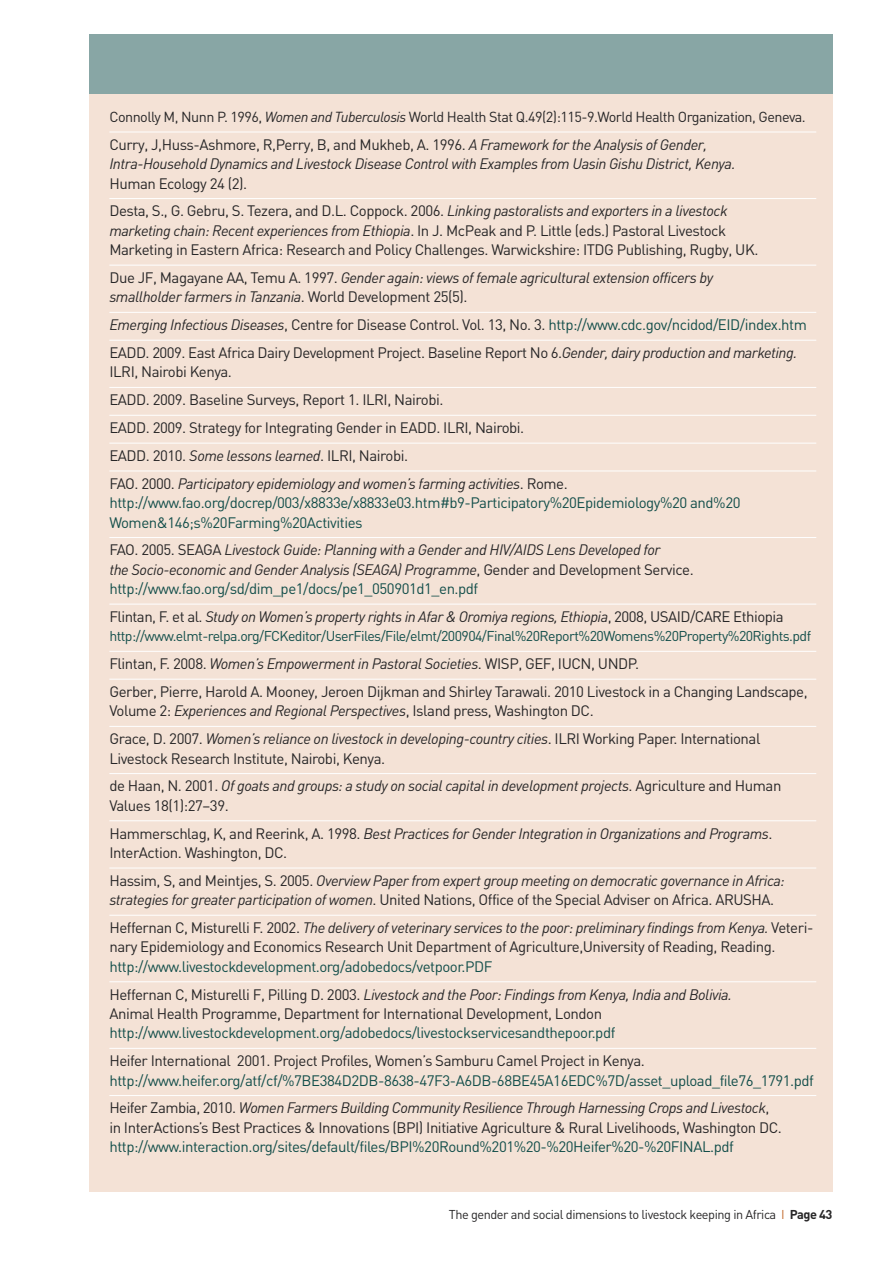
<style>
.page{position:relative;width:893px;height:1263px;background:#fff}
.page>*{position:absolute;margin:0;border:0;box-sizing:border-box;transform-origin:0 0}
.t1{font:15px/27.9px "DIN";letter-spacing:-.03em;color:#272627}
.t2{font:italic 15px/19.4px "DIN";letter-spacing:-.03em;color:#272627}
.t3{font:15px/27.9px "DIN";letter-spacing:-.03em;color:#124e4a}
.t4{font:14.4px "DIN";letter-spacing:-.035em;color:#272627}
.t5{font:14.1px "DIN";letter-spacing:-.04em;color:#124e4a}
.t6{font:12.75px "DIN";letter-spacing:-.035em;color:#272627}
.s1{font-style:italic}
.s2{font-style:normal}
.s3{color:#124e4a}
.s4{font-style:normal;color:#124e4a}
.s5{color:#272627}
.s6{font-style:italic;color:#272627}
.s7{color:#c56f35}
.s8{font-weight:700}
</style>
<div class="page">
<div style="left:89px;top:34px;width:744px;height:1158px;background:#f4e2d6"></div>
<hr style="left:109px;top:132px;width:707px;height:1px;background:#fff">
<hr style="left:109px;top:198px;width:707px;height:1px;background:#fff">
<hr style="left:109px;top:265px;width:707px;height:1px;background:#fff">
<hr style="left:109px;top:312px;width:707px;height:1px;background:#fff">
<hr style="left:109px;top:340px;width:707px;height:1px;background:#fff">
<hr style="left:109px;top:387px;width:707px;height:1px;background:#fff">
<hr style="left:109px;top:415px;width:707px;height:1px;background:#fff">
<hr style="left:109px;top:443px;width:707px;height:1px;background:#fff">
<hr style="left:109px;top:471px;width:707px;height:1px;background:#fff">
<hr style="left:109px;top:537px;width:707px;height:1px;background:#fff">
<hr style="left:109px;top:604px;width:707px;height:1px;background:#fff">
<hr style="left:109px;top:651px;width:707px;height:1px;background:#fff">
<hr style="left:109px;top:679px;width:707px;height:1px;background:#fff">
<hr style="left:109px;top:726px;width:707px;height:1px;background:#fff">
<hr style="left:109px;top:773px;width:707px;height:1px;background:#fff">
<hr style="left:109px;top:820px;width:707px;height:1px;background:#fff">
<hr style="left:109px;top:868px;width:707px;height:1px;background:#fff">
<hr style="left:109px;top:915px;width:707px;height:1px;background:#fff">
<hr style="left:109px;top:981px;width:707px;height:1px;background:#fff">
<hr style="left:109px;top:1048px;width:707px;height:1px;background:#fff">
<hr style="left:109px;top:1095px;width:707px;height:1px;background:#fff">
<div style="left:89px;top:34px;width:744px;height:60px;background:#88a6a5"></div>
<p class="t4" style="left:109px;top:108px;width:698px">Connolly M, Nunn P. 1996, <span class="s1">Women and Tuberculosis</span> World Health Stat Q.49(2):115-9.World Health Organization, Geneva.</p>
<p class="t2" style="left:109px;top:134px;width:628px"><span class="s2">Curry, J,Huss-Ashmore, R,Perry, B, and Mukheb, A. 1996.</span> A Framework for the Analysis of Gender,<br>Intra-Household Dynamics and Livestock Disease Control with Examples from Uasin Gishu District, Kenya.</p>
<p class="t1" style="left:109px;top:169px;width:620px">Human Ecology 24 (2).<br>Desta, S., G. Gebru, S. Tezera, and D.L. Coppock. 2006. <span class="s1">Linking pastoralists and exporters in a livestock</span></p>
<p class="t1" style="left:109px;top:220px;width:650px;line-height:19.4px"><span class="s1">marketing chain: Recent experiences from Ethiopia</span>. In J. McPeak and P. Little (eds.) Pastoral Livestock<br>Marketing in Eastern Africa: Research and Policy Challenges. Warwickshire: ITDG Publishing, Rugby, UK.</p>
<p class="t2" style="left:109px;top:267px;width:605px"><span class="s2">Due JF, Magayane AA, Temu A. 1997.</span> Gender again: views of female agricultural extension officers by smallholder farmers in Tanzania<span class="s2">. World Development 25(5).</span></p>
<p class="t1" style="left:109px;top:310px;width:699px"><span class="s1">Emerging Infectious Diseases</span>, Centre for Disease Control. Vol. 13, No. 3. <span class="s3">http://www.cdc.gov/ncidod/EID/index.htm<br></span>EADD. 2009. East Africa Dairy Development Project. Baseline Report No 6.<span class="s1">Gender, dairy production and marketing.</span></p>
<p class="t1" style="left:109px;top:358px;width:460px">ILRI, Nairobi Kenya.<br>EADD. 2009. Baseline Surveys, Report 1. ILRI, Nairobi.<br>EADD. 2009. Strategy for Integrating Gender in EADD. ILRI, Nairobi.<br>EADD. 2010. <span class="s1">Some lessons learned</span>. ILRI, Nairobi.<br>FAO. 2000. <span class="s1">Participatory epidemiology and women’s farming activities</span>. Rome.</p>
<p class="t3" style="left:109px;top:493px;width:633px;line-height:19.4px">http://www.fao.org/docrep/003/x8833e/x8833e03.htm#b9-Participatory%20Epidemiology%20 and%20<br>Women&amp;146;s%20Farming%20Activities</p>
<p class="t2" style="left:109px;top:540px;width:586px"><span class="s2">FAO. 2005. SEAGA</span> Livestock Guide: Planning with a Gender and HIV/AIDS Lens Developed for<br>the Socio-economic and Gender Analysis (SEAGA) Programme<span class="s2">, Gender and Development Service. </span><span class="s4">http://www.fao.org/sd/dim_pe1/docs/pe1_050901d1_en.pdf</span></p>
<p class="t2" style="left:109px;top:606px;width:676px"><span class="s2">Flintan, F. et al.</span> Study on Women’s property rights in Afar &amp; Oromiya regions, Ethiopia<span class="s2">, 2008, USAID/CARE Ethiopia</span></p>
<p class="t5" style="left:109px;top:628px;width:703px">http://www.elmt-relpa.org/FCKeditor/UserFiles/File/elmt/200904/Final%20Report%20Womens%20Property%20Rights.pdf</p>
<p class="t1" style="left:109px;top:649px;width:700px">Flintan, F. 2008. <span class="s1">Women’s Empowerment in Pastoral Societies</span>. WISP, GEF, IUCN, UNDP.<br>Gerber, Pierre, Harold A. Mooney, Jeroen Dijkman and Shirley Tarawali. 2010 Livestock in a Changing Landscape,</p>
<p class="t2" style="left:109px;top:696px;width:653px;line-height:27.9px"><span class="s2">Volume 2:</span> Experiences and Regional Perspectives<span class="s2">, Island press, Washington DC.<br>Grace, D. 2007.</span> Women’s reliance on livestock in developing-country cities<span class="s2">. ILRI Working Paper. International</span></p>
<p class="t1" style="left:109px;top:744px;width:674px">Livestock Research Institute, Nairobi, Kenya.<br>de Haan, N. 2001. <span class="s1">Of goats and groups: a study on social capital in development projects</span>. Agriculture and Human</p>
<p class="t2" style="left:109px;top:791px;width:665px;line-height:27.9px"><span class="s2">Values 18(1):27–39.<br>Hammerschlag, K, and Reerink, A. 1998.</span> Best Practices for Gender Integration in Organizations and Programs<span class="s2">.</span></p>
<p class="t2" style="left:109px;top:838px;width:677px;line-height:27.9px"><span class="s2">InterAction. Washington, DC.<br>Hassim, S, and Meintjes, S. 2005.</span> Overview Paper from expert group meeting on democratic governance in Africa:</p>
<p class="t2" style="left:109px;top:885px;width:705px;line-height:27.9px">strategies for greater participation of women<span class="s2">. United Nations, Office of the Special Adviser on Africa. ARUSHA.<br>Heffernan C, Misturelli F. 2002.</span> The delivery of veterinary services to the poor: preliminary findings from Kenya. <span class="s2">Veteri-</span></p>
<p class="t1" style="left:109px;top:933px;width:668px">nary Epidemiology and Economics Research Unit Department of Agriculture,University of Reading, Reading.</p>
<p class="t3" style="left:109px;top:952px;width:624px">http://www.livestockdevelopment.org/adobedocs/vetpoor.PDF<br><span class="s5">Heffernan C, Misturelli F, Pilling D. 2003.</span> <span class="s6">Livestock and the Poor: Findings from Kenya, India and Bolivia.</span></p>
<p class="t1" style="left:109px;top:999px;width:494px">Animal Health Programme, Department for International Development, London</p>
<p class="t3" style="left:109px;top:1018px;width:508px">http://www.livestockdevelopment.org/adobedocs/livestockservicesandthepoor.pdf</p>
<p class="t1" style="left:109px;top:1046px;width:537px">Heifer International 2001. Project Profiles, Women’s Samburu Camel Project in Kenya.</p>
<p class="t3" style="left:109px;top:1066px;width:706px">http://www.heifer.org/atf/cf/%7BE384D2DB-8638-47F3-A6DB-68BE45A16EDC%7D/asset_upload_file76_1791.pdf<br><span class="s5">Heifer Zambia, 2010.</span> <span class="s6">Women Farmers Building Community Resilience Through Harnessing Crops and Livestock</span><span class="s5">,</span></p>
<p class="t1" style="left:109px;top:1113px;width:674px">in InterActions’s Best Practices &amp; Innovations (BPI) Initiative Agriculture &amp; Rural Livelihoods, Washington DC.</p>
<p class="t3" style="left:109px;top:1132px;width:626px">http://www.interaction.org/sites/default/files/BPI%20Round%201%20-%20Heifer%20-%20FINAL.pdf</p>
<p class="t6" style="left:449px;top:1206px;width:385px">The gender and social dimensions to livestock keeping in Africa <span class="s7">I</span> <span class="s8">Page 43</span></p>
</div>
